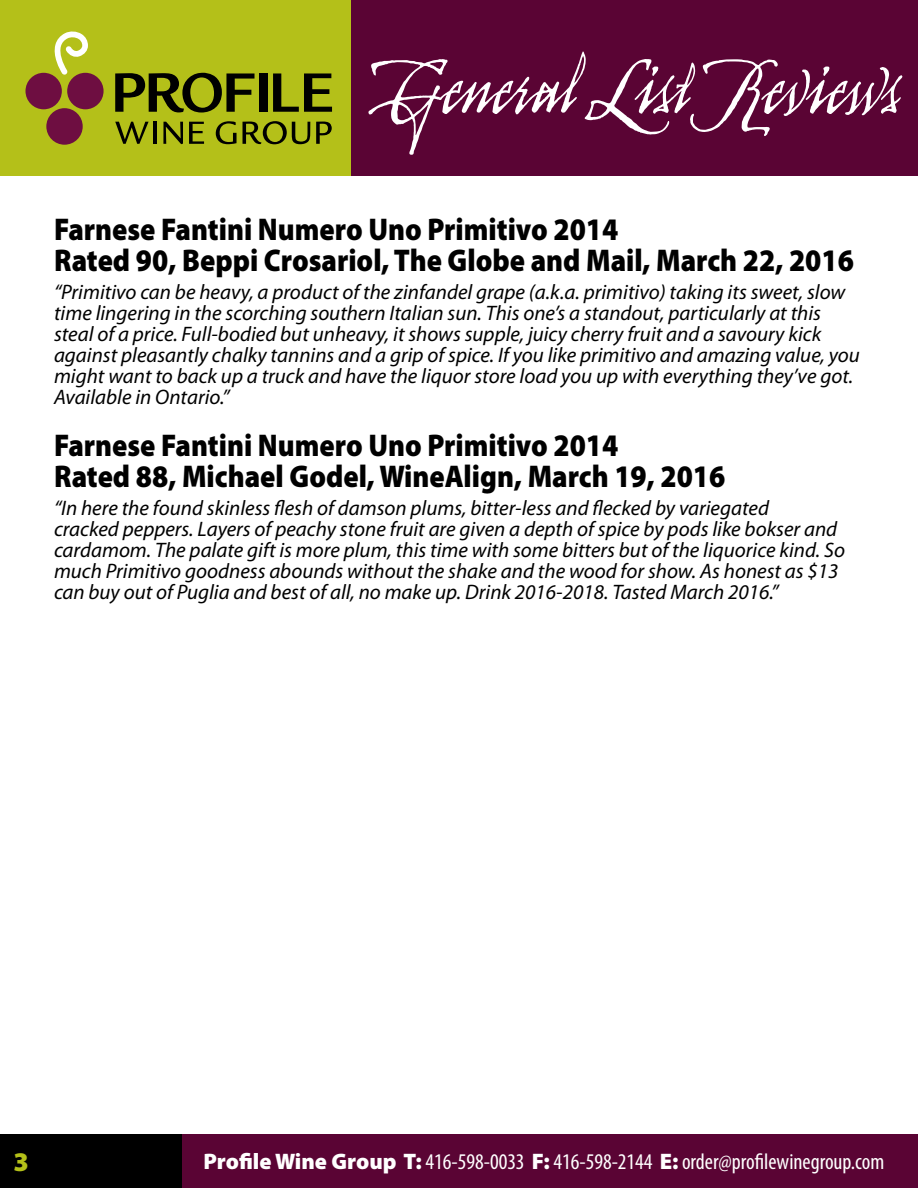
<style>
.page{position:relative;width:918px;height:1188px;background:#fff}
.page>*{position:absolute;margin:0;border:0;box-sizing:border-box;transform-origin:0 0}
.t1{font:112.5px "Arcana GMM Std Manuscript";color:#fff;scale:.75 1}
.t2{font:900 31.5px/31.5px "Myriad Pro";color:#000;scale:.9 1}
.t3{font:900 27px "Myriad Pro";color:#b4c019}
.t4{font:condensed 22.5px "Myriad Pro";color:#fff}
.t5{font:italic 21px/21px "Myriad Pro";color:#000}
.s1{font-weight:900;font-stretch:normal}
</style>
<div class="page">
<div style="left:0;top:0;width:351px;height:176px;background:#b4c019"></div>
<div style="left:178px;top:1134px;width:740px;height:54px;background:#5a0434"></div>
<div style="left:351px;top:0;width:567px;height:176px;background:#5a0434"></div>
<div style="left:0;top:1134px;width:181px;height:54px;background:#000"></div>
<svg style="left:115px;top:73px;width:140px;height:40px"></svg>
<div style="left:259px;top:73px;width:8px;height:39px;background:#000"></div>
<svg style="left:273px;top:73px;width:59px;height:39px"></svg>
<svg style="left:115px;top:122px;width:34px;height:22px"></svg>
<hr style="left:154px;top:122px;width:3px;height:22px;background:#000">
<svg style="left:163px;top:122px;width:20px;height:22px"></svg>
<svg style="left:189px;top:122px;width:15px;height:22px"></svg>
<svg style="left:216px;top:121px;width:21px;height:23px"></svg>
<svg style="left:243px;top:121px;width:67px;height:23px"></svg>
<svg style="left:316px;top:122px;width:16px;height:22px"></svg>
<div style="left:46px;top:108px;width:37px;height:37px;background:#6e0e41;border-radius:50%"></div>
<div style="left:26px;top:73px;width:36px;height:36px;background:#6e0e41;border-radius:50%"></div>
<div style="left:67px;top:73px;width:37px;height:36px;background:#6e0e41;border-radius:50%"></div>
<svg style="left:54px;top:32px;width:34px;height:43px"></svg>
<h1 class="t1" style="left:373px;top:33px;width:704px">General List Reviews</h1>
<h2 class="t2" style="left:54px;top:214px;width:890px">Farnese Fantini Numero Uno Primitivo 2014<br>Rated 90, Beppi Crosariol, The Globe and Mail, March 22, 2016</h2>
<p class="t5" style="left:54px;top:281px;width:807px">“Primitivo can be heavy, a product of the zinfandel grape (a.k.a. primitivo) taking its sweet, slow time lingering in the scorching southern Italian sun. This one’s a standout, particularly at this steal of a price. Full-bodied but unheavy, it shows supple, juicy cherry fruit and a savoury kick against pleasantly chalky tannins and a grip of spice. If you like primitivo and amazing value, you might want to back up a truck and have the liquor store load you up with everything they’ve got.<br>Available in Ontario.”</p>
<h2 class="t2" style="left:54px;top:430px;width:748px">Farnese Fantini Numero Uno Primitivo 2014<br>Rated 88, Michael Godel, WineAlign, March 19, 2016</h2>
<p class="t5" style="left:54px;top:497px;width:793px">“In here the found skinless flesh of damson plums, bitter-less and flecked by variegated<br>cracked peppers. Layers of peachy stone fruit are given a depth of spice by pods like bokser and cardamom. The palate gift is more plum, this time with some bitters but of the liquorice kind. So much Primitivo goodness abounds without the shake and the wood for show. As honest as $13 can buy out of Puglia and best of all, no make up. Drink 2016-2018. Tasted March 2016.”</p>
<p class="t3" style="left:14px;top:1147px;width:17px">3</p>
<p class="t4" style="left:203px;top:1148px;width:682px"><span class="s1">Profile Wine Group T:</span> 416-598-0033 <span class="s1">F:</span> 416-598-2144 <span class="s1">E:</span> order@profilewinegroup.com</p>
</div>
